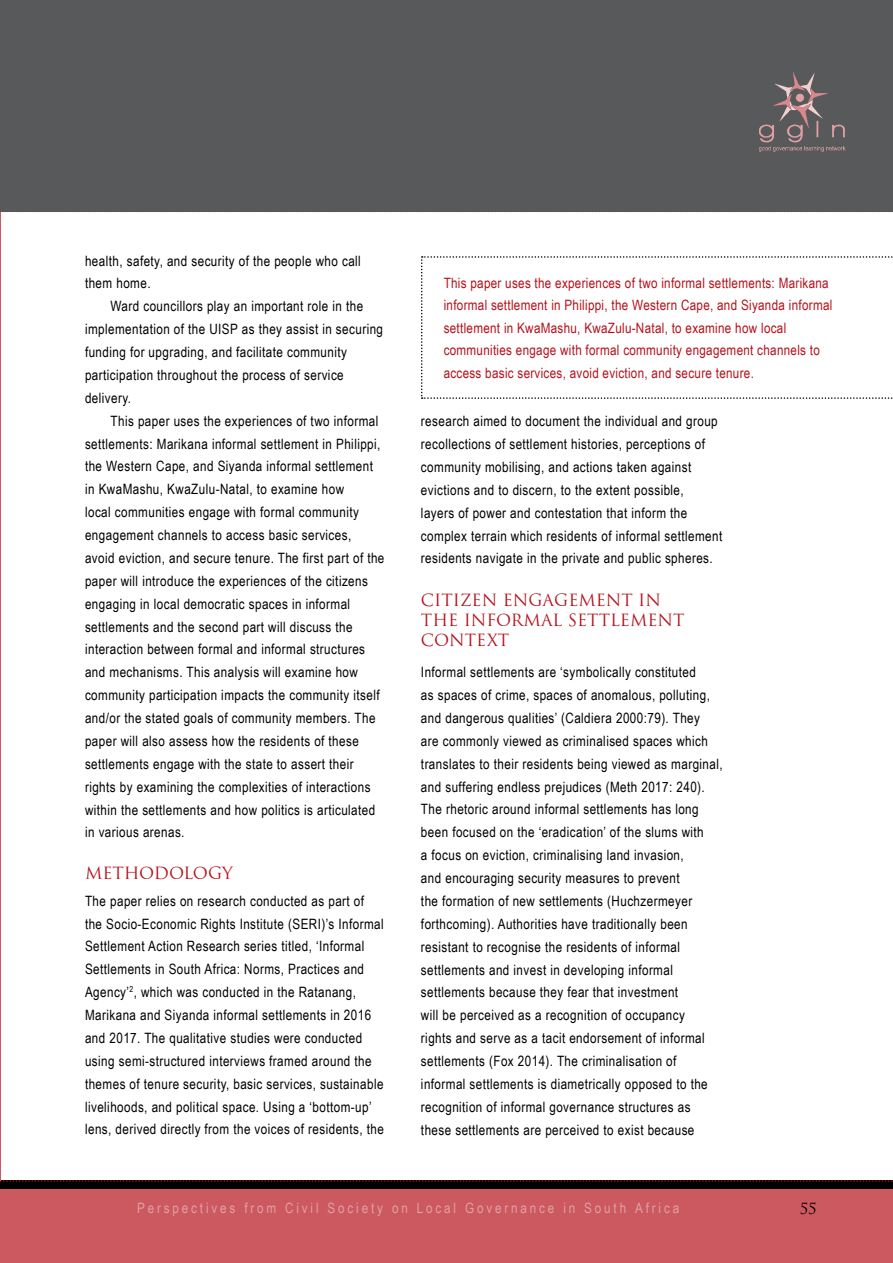
<style>
.page{position:relative;width:893px;height:1263px;background:#fff}
.page>*{position:absolute;margin:0;border:0;box-sizing:border-box;transform-origin:0 0}
.t1{font:16.5px/19.8px "Trajan";color:#b5121b}
.t2{font:15px "Trajan";color:#000}
.t3{font:14.25px/22.8px "Arial Narrow";letter-spacing:.03em;color:#000}
.t4{font:14.25px/22.5px "Arial Narrow";letter-spacing:.02em;color:#b5121b}
.t5{font:14.25px "Arial Narrow";letter-spacing:.2em;color:#e1a0a4}
</style>
<div class="page">
<div style="left:0;top:1181px;width:893px;height:82px;background:#000"></div>
<div style="left:0;top:1189px;width:893px;height:74px;background:#cb595f"></div>
<svg style="left:0;top:1180px;width:893px;height:2px"></svg>
<div style="left:0;top:0;width:893px;height:212px;background:#58595b"></div>
<img style="left:759px;top:131px;width:86px;height:20px">
<img style="left:759px;top:72px;width:86px;height:58px">
<svg style="left:421px;top:256px;width:472px;height:143px"></svg>
<p class="t3" style="left:85px;top:249px;width:277px">health, safety, and security of the people who call them home.</p>
<p class="t3" style="left:85px;top:294px;width:300px;text-indent:25px">Ward councillors play an important role in the implementation of the UISP as they assist in securing funding for upgrading, and facilitate community participation throughout the process of service delivery.</p>
<p class="t3" style="left:85px;top:409px;width:301px;text-indent:25px">This paper uses the experiences of two informal settlements: Marikana informal settlement in Philippi, the Western Cape, and Siyanda informal settlement in KwaMashu, KwaZulu-Natal, to examine how<br>local communities engage with formal community engagement channels to access basic services, avoid eviction, and secure tenure. The first part of the paper will introduce the experiences of the citizens engaging in local democratic spaces in informal settlements and the second part will discuss the interaction between formal and informal structures and mechanisms. This analysis will examine how community participation impacts the community itself and/or the stated goals of community members. The paper will also assess how the residents of these settlements engage with the state to assert their rights by examining the complexities of interactions within the settlements and how politics is articulated in various arenas.</p>
<p class="t1" style="left:85px;top:863px;width:150px">METHODOLOGY</p>
<p class="t3" style="left:85px;top:889px;width:300px">The paper relies on research conducted as part of the Socio-Economic Rights Institute (SERI)’s Informal Settlement Action Research series titled, ‘Informal Settlements in South Africa: Norms, Practices and Agency’<sup>2</sup>, which was conducted in the Ratanang, Marikana and Siyanda informal settlements in 2016 and 2017. The qualitative studies were conducted using semi-structured interviews framed around the themes of tenure security, basic services, sustainable livelihoods, and political space. Using a ‘bottom-up’ lens, derived directly from the voices of residents, the</p>
<p class="t4" style="left:444px;top:271px;width:390px">This paper uses the experiences of two informal settlements: Marikana informal settlement in Philippi, the Western Cape, and Siyanda informal settlement in KwaMashu, KwaZulu-Natal, to examine how local communities engage with formal community engagement channels to access basic services, avoid eviction, and secure tenure.</p>
<p class="t3" style="left:421px;top:409px;width:303px">research aimed to document the individual and group recollections of settlement histories, perceptions of community mobilising, and actions taken against evictions and to discern, to the extent possible,<br>layers of power and contestation that inform the complex terrain which residents of informal settlement residents navigate in the private and public spheres.</p>
<p class="t1" style="left:421px;top:590px;width:265px">CITIZEN ENGAGEMENT IN<br>THE INFORMAL SETTLEMENT<br>CONTEXT</p>
<p class="t3" style="left:421px;top:660px;width:303px">Informal settlements are ‘symbolically constituted<br>as spaces of crime, spaces of anomalous, polluting, and dangerous qualities’ (Caldiera 2000:79). They<br>are commonly viewed as criminalised spaces which translates to their residents being viewed as marginal, and suffering endless prejudices (Meth 2017: 240).<br>The rhetoric around informal settlements has long been focused on the ‘eradication’ of the slums with<br>a focus on eviction, criminalising land invasion,<br>and encouraging security measures to prevent<br>the formation of new settlements (Huchzermeyer forthcoming). Authorities have traditionally been resistant to recognise the residents of informal settlements and invest in developing informal settlements because they fear that investment<br>will be perceived as a recognition of occupancy<br>rights and serve as a tacit endorsement of informal settlements (Fox 2014). The criminalisation of informal settlements is diametrically opposed to the recognition of informal governance structures as these settlements are perceived to exist because</p>
<p class="t5" style="left:137px;top:1198px;width:544px">Perspectives from Civil Society on Local Governance in South Africa</p>
<p class="t2" style="left:800px;top:1199px;width:19px">55</p>
</div>
